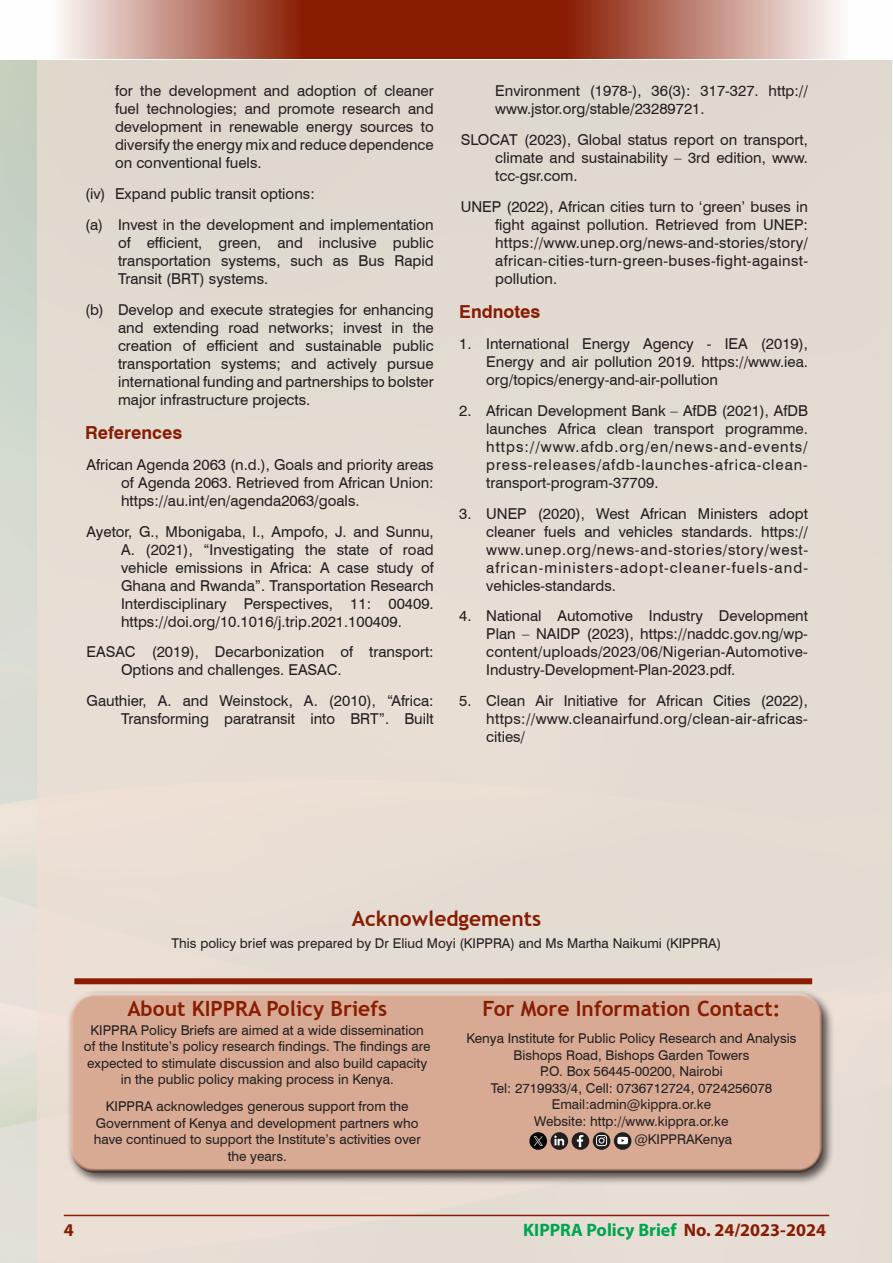
<style>
.page{position:relative;width:893px;height:1263px;background:#fff}
.page>*{position:absolute;margin:0;border:0;box-sizing:border-box;transform-origin:0 0}
.t1{font:700 21px "Trebuchet MS";color:#891c02}
.t2{font:700 18px "Myriad Pro";color:#00a54f}
.t3{font:700 18px "Swiss 721 BT";color:#891c02}
.t4{font:700 18px "Myriad Pro";color:#891c02}
.t5{font:15px/18px "Swiss 721 BT";color:#231f20;text-align:justify}
.t6{font:13.5px/16.5px "Swiss 721 BT";color:#231f20;text-align:center}
.s1{color:#891c02}
</style>
<div class="page">
<hr style="left:64px;top:1215px;width:765px;height:1px;background:#891c02">
<svg style="left:52px;top:0;width:388px;height:59px;background:#ae6452"></svg>
<svg style="left:440px;top:0;width:407px;height:59px;background:#b16958"></svg>
<div style="left:74px;top:978px;width:738px;height:6px;background:#891c02"></div>
<div style="left:66px;top:989px;width:769px;height:196px;background:#231f20;opacity:.75"></div>
<div style="left:69px;top:988px;width:754px;height:173px;background:#fff;opacity:.75"></div>
<div style="left:70px;top:1001px;width:755px;height:172px;background:#d8aa94"></div>
<svg style="left:529px;top:1132px;width:18px;height:18px"></svg>
<svg style="left:550px;top:1132px;width:18px;height:18px"></svg>
<svg style="left:554px;top:1135px;width:10px;height:10px"></svg>
<div style="left:572px;top:1132px;width:17px;height:18px;background:#211e1e;border-radius:50%"></div>
<svg style="left:577px;top:1135px;width:6px;height:12px"></svg>
<div style="left:593px;top:1132px;width:17px;height:18px;background:#211e1e;border-radius:50%"></div>
<svg style="left:596px;top:1135px;width:11px;height:11px"></svg>
<svg style="left:614px;top:1132px;width:17px;height:18px"></svg>
<svg style="left:617px;top:1137px;width:11px;height:7px"></svg>
<p class="t5" style="left:115px;top:82px;width:320px">for the development and adoption of cleaner fuel technologies; and promote research and development in renewable energy sources to diversify the energy mix and reduce dependence on conventional fuels.</p>
<p class="t5" style="left:85px;top:178px;width:350px;line-height:30.8px">(iv) Expand public transit options:<br>(a) Invest in the development and implementation</p>
<p class="t5" style="left:118px;top:233px;width:317px">of efficient, green, and inclusive public transportation systems, such as Bus Rapid Transit (BRT) systems.</p>
<p class="t5" style="left:118px;top:300px;width:317px;text-indent:-33px">(b) Develop and execute strategies for enhancing and extending road networks; invest in the creation of efficient and sustainable public transportation systems; and actively pursue international funding and partnerships to bolster major infrastructure projects.</p>
<p class="t3" style="left:85px;top:422px;width:99px">References</p>
<p class="t5" style="left:121px;top:455px;width:314px;text-indent:-34px">African Agenda 2063 (n.d.), Goals and priority areas of Agenda 2063. Retrieved from African Union: https://au.int/en/agenda2063/goals.</p>
<p class="t5" style="left:121px;top:522px;width:314px;text-indent:-34px">Ayetor, G., Mbonigaba, I., Ampofo, J. and Sunnu, A. (2021), “Investigating the state of road vehicle emissions in Africa: A case study of Ghana and Rwanda”. Transportation Research Interdisciplinary Perspectives, 11: 00409. https://doi.org/10.1016/j.trip.2021.100409.</p>
<p class="t5" style="left:121px;top:643px;width:314px;text-indent:-34px">EASAC (2019), Decarbonization of transport:<br>Options and challenges. EASAC.</p>
<p class="t5" style="left:87px;top:692px;width:349px;text-align:right">Gauthier, A. and Weinstock, A. (2010), “Africa:<br>Transforming paratransit into BRT”. Built</p>
<p class="t5" style="left:495px;top:82px;width:314px">Environment (1978-), 36(3): 317-327. http:// www.jstor.org/stable/23289721.</p>
<p class="t5" style="left:495px;top:131px;width:314px;text-indent:-34px">SLOCAT (2023), Global status report on transport, climate and sustainability – 3rd edition, www. tcc-gsr.com.</p>
<p class="t5" style="left:495px;top:197px;width:314px;text-indent:-34px">UNEP (2022), African cities turn to ‘green’ buses in fight against pollution. Retrieved from UNEP: https://www.unep.org/news-and-stories/story/ african-cities-turn-green-buses-fight-against&shy;pollution.</p>
<p class="t3" style="left:459px;top:301px;width:83px">Endnotes</p>
<p class="t5" style="left:486px;top:335px;width:323px;text-indent:-27px">1. International Energy Agency - IEA (2019), Energy and air pollution 2019. https://www.iea. org/topics/energy-and-air-pollution</p>
<p class="t5" style="left:486px;top:401px;width:323px;text-indent:-27px">2. African Development Bank – AfDB (2021), AfDB launches Africa clean transport programme. https://www.afdb.org/en/news-and-events/ press-releases/afdb-launches-africa-clean&shy;transport-program-37709.</p>
<p class="t5" style="left:486px;top:504px;width:323px;text-indent:-27px">3. UNEP (2020), West African Ministers adopt cleaner fuels and vehicles standards. https:// www.unep.org/news-and-stories/story/west&shy;african-ministers-adopt-cleaner-fuels-and&shy;vehicles-standards.</p>
<p class="t5" style="left:486px;top:607px;width:323px;text-indent:-27px">4. National Automotive Industry Development Plan – NAIDP (2023), https://naddc.gov.ng/wp&shy;content/uploads/2023/06/Nigerian-Automotive-Industry-Development-Plan-2023.pdf.</p>
<p class="t5" style="left:486px;top:692px;width:323px;text-indent:-27px">5. Clean Air Initiative for African Cities (2022), https://www.cleanairfund.org/clean-air-africas&shy;cities/</p>
<h1 class="t1" style="left:352px;top:905px;width:191px">Acknowledgements</h1>
<p class="t6" style="left:172px;top:935px;width:551px">This policy brief was prepared by Dr Eliud Moyi (KIPPRA) and Ms Martha Naikumi (KIPPRA)</p>
<h1 class="t1" style="left:127px;top:995px;width:261px">About KIPPRA Policy Briefs</h1>
<h1 class="t1" style="left:482px;top:995px;width:300px">For More Information Contact:</h1>
<p class="t6" style="left:84px;top:1021px;width:348px">KIPPRA Policy Briefs are aimed at a wide dissemination of the Institute’s policy research findings. The findings are expected to stimulate discussion and also build capacity in the public policy making process in Kenya.</p>
<p class="t6" style="left:94px;top:1098px;width:329px">KIPPRA acknowledges generous support from the Government of Kenya and development partners who have continued to support the Institute’s activities over the years.</p>
<p class="t6" style="left:466px;top:1030px;width:332px">Kenya Institute for Public Policy Research and Analysis Bishops Road, Bishops Garden Towers<br>P.O. Box 56445-00200, Nairobi<br>Tel: 2719933/4, Cell: 0736712724, 0724256078<br>Email:admin@kippra.or.ke<br>Website: http://www.kippra.or.ke</p>
<p class="t6" style="left:634px;top:1131px;width:99px">@KIPPRAKenya</p>
<p class="t4" style="left:64px;top:1218px;width:11px">4</p>
<p class="t2" style="left:523px;top:1218px;width:304px">KIPPRA Policy Brief <span class="s1">No. 24/2023-2024</span></p>
</div>
